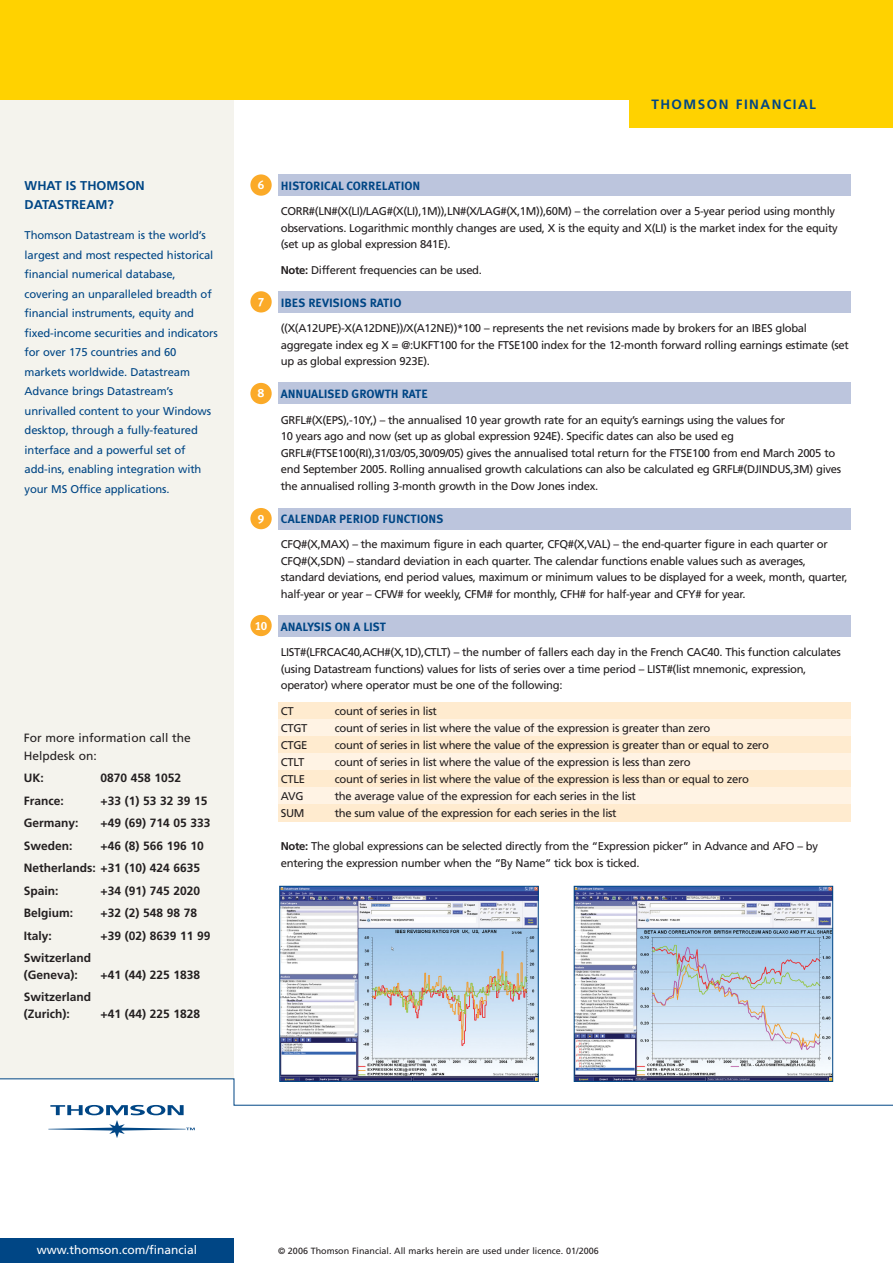
<style>
.page{position:relative;width:893px;height:1263px;background:#fff}
.page>*{position:absolute;margin:0;border:0;box-sizing:border-box;transform-origin:0 0}
.t1{font:700 13.5px "Frutiger";letter-spacing:.11em;color:#004685}
.t2{font:700 12.75px/19.5px "Frutiger";color:#004685}
.t3{font:700 12px/22.5px "Frutiger";color:#231f20}
.t4{font:700 12px "Meta Plus";color:#004685}
.t5{font:12px/18px "Frutiger";color:#231f20}
.t6{font:12px "Frutiger";color:#fff}
.t7{font:12px "Meta Plus Bold Caps";color:#fff}
.t8{font:11.25px/16.5px "Frutiger";letter-spacing:-.03em;color:#231f20}
.t9{font:11.25px/19.5px "Frutiger";letter-spacing:-.01em;color:#004685}
.t10{font:9px "Frutiger";color:#231f20}
.s1{font-weight:700}
</style>
<div class="page">
<div style="left:250px;top:174px;width:22px;height:22px;background:#fbaa28;border-radius:50%"></div>
<div style="left:250px;top:291px;width:22px;height:22px;background:#fbaa28;border-radius:50%"></div>
<div style="left:250px;top:383px;width:22px;height:21px;background:#fbaa28;border-radius:50%"></div>
<div style="left:250px;top:508px;width:22px;height:21px;background:#fbaa28;border-radius:50%"></div>
<div style="left:278px;top:174px;width:572px;height:22px;background:#bcc5dd"></div>
<div style="left:278px;top:291px;width:572px;height:22px;background:#bcc5dd"></div>
<div style="left:278px;top:383px;width:572px;height:21px;background:#bcc5dd"></div>
<div style="left:278px;top:508px;width:572px;height:21px;background:#bcc5dd"></div>
<div style="left:278px;top:615px;width:572px;height:21px;background:#bcc5dd"></div>
<div style="left:278px;top:702px;width:572px;height:17px;background:#ffebcf"></div>
<div style="left:278px;top:719px;width:572px;height:17px;background:#fff3e4"></div>
<div style="left:278px;top:736px;width:572px;height:17px;background:#ffebcf"></div>
<div style="left:278px;top:753px;width:572px;height:17px;background:#fff3e4"></div>
<div style="left:278px;top:770px;width:572px;height:17px;background:#ffebcf"></div>
<div style="left:278px;top:787px;width:572px;height:17px;background:#fff3e4"></div>
<div style="left:278px;top:804px;width:572px;height:17px;background:#ffebcf"></div>
<div style="left:250px;top:615px;width:22px;height:21px;background:#fbaa28;border-radius:50%"></div>
<div style="left:0;top:0;width:234px;height:1079px;background:#f4f3ed"></div>
<div style="left:0;top:1238px;width:234px;height:25px;background:#004685"></div>
<svg style="left:0;top:1078px;width:892px;height:60px"></svg>
<div style="left:629px;top:85px;width:263px;height:42px;background:#ffd200"></div>
<div style="left:0;top:0;width:892px;height:100px;background:#ffd200"></div>
<img style="left:281px;top:888px;width:255px;height:192px">
<div style="left:279px;top:886px;width:259px;height:196px;border:1px solid #004685"></div>
<img style="left:575px;top:888px;width:256px;height:192px">
<div style="left:573px;top:886px;width:260px;height:196px;border:1px solid #004685"></div>
<p class="t2" style="left:25px;top:176px;width:122px">WHAT IS THOMSON<br>DATASTREAM?</p>
<p class="t9" style="left:25px;top:226px;width:195px">Thomson Datastream is the world’s largest and most respected historical financial numerical database, covering an unparalleled breadth of financial instruments, equity and fixed-income securities and indicators for over 175 countries and 60 markets worldwide. Datastream Advance brings Datastream’s unrivalled content to your Windows desktop, through a fully-featured interface and a powerful set of add-ins, enabling integration with your MS Office applications.</p>
<p class="t5" style="left:24px;top:730px;width:168px">For more information call the<br>Helpdesk on:</p>
<p class="t3" style="left:24px;top:768px;width:22px">UK:</p>
<p class="t3" style="left:100px;top:768px;width:82px">0870 458 1052</p>
<p class="t3" style="left:24px;top:790px;width:42px">France:</p>
<p class="t3" style="left:100px;top:790px;width:108px">+33 (1) 53 32 39 15</p>
<p class="t3" style="left:24px;top:813px;width:56px">Germany:</p>
<p class="t3" style="left:100px;top:813px;width:111px">+49 (69) 714 05 333</p>
<p class="t3" style="left:24px;top:835px;width:50px">Sweden:</p>
<p class="t3" style="left:24px;top:835px;width:181px;text-indent:77px">+46 (8) 566 196 10<br>Netherlands: +31 (10) 424 6635<br>Spain:</p>
<p class="t3" style="left:100px;top:880px;width:101px">+34 (91) 745 2020</p>
<p class="t3" style="left:24px;top:903px;width:51px">Belgium:</p>
<p class="t3" style="left:100px;top:903px;width:98px">+32 (2) 548 98 78</p>
<p class="t3" style="left:24px;top:925px;width:30px">Italy:</p>
<p class="t3" style="left:100px;top:925px;width:111px">+39 (02) 8639 11 99</p>
<p class="t3" style="left:24px;top:951px;width:69px;line-height:16.5px">Switzerland (Geneva):</p>
<p class="t3" style="left:100px;top:964px;width:101px">+41 (44) 225 1838</p>
<p class="t3" style="left:24px;top:990px;width:69px;line-height:16.5px">Switzerland (Zurich):</p>
<p class="t3" style="left:100px;top:1003px;width:101px">+41 (44) 225 1828</p>
<p class="t1" style="left:651px;top:99px;width:166px">THOMSON FINANCIAL</p>
<p class="t7" style="left:258px;top:178px;width:8px">6</p>
<p class="t7" style="left:258px;top:295px;width:8px">7</p>
<p class="t7" style="left:258px;top:386px;width:8px">8</p>
<p class="t7" style="left:258px;top:511px;width:8px">9</p>
<p class="t7" style="left:255px;top:618px;width:14px">10</p>
<p class="t4" style="left:281px;top:181px;width:141px">HISTORICAL CORRELATION</p>
<p class="t8" style="left:281px;top:204px;width:558px">CORR#(LN#(X(LI)/LAG#(X(LI),1M)),LN#(X/LAG#(X,1M)),60M) – the correlation over a 5-year period using monthly observations. Logarithmic monthly changes are used, X is the equity and X(LI) is the market index for the equity (set up as global expression 841E).</p>
<p class="t8" style="left:281px;top:262px;width:203px"><span class="s1">Note:</span> Different frequencies can be used.</p>
<p class="t4" style="left:281px;top:298px;width:122px">IBES REVISIONS RATIO</p>
<p class="t8" style="left:281px;top:321px;width:569px">((X(A12UPE)-X(A12DNE))/X(A12NE))*100 – represents the net revisions made by brokers for an IBES global aggregate index eg X = @:UKFT100 for the FTSE100 index for the 12-month forward rolling earnings estimate (set up as global expression 923E).</p>
<p class="t4" style="left:281px;top:390px;width:148px">ANNUALISED GROWTH RATE</p>
<p class="t8" style="left:281px;top:412px;width:561px">GRFL#(X(EPS),-10Y,) – the annualised 10 year growth rate for an equity’s earnings using the values for<br>10 years ago and now (set up as global expression 924E). Specific dates can also be used eg GRFL#(FTSE100(RI),31/03/05,30/09/05) gives the annualised total return for the FTSE100 from end March 2005 to end September 2005. Rolling annualised growth calculations can also be calculated eg GRFL#(DJINDUS,3M) gives the annualised rolling 3-month growth in the Dow Jones index.</p>
<p class="t4" style="left:281px;top:514px;width:164px">CALENDAR PERIOD FUNCTIONS</p>
<p class="t8" style="left:281px;top:537px;width:568px">CFQ#(X,MAX) – the maximum figure in each quarter, CFQ#(X,VAL) – the end-quarter figure in each quarter or CFQ#(X,SDN) – standard deviation in each quarter. The calendar functions enable values such as averages, standard deviations, end period values, maximum or minimum values to be displayed for a week, month, quarter, half-year or year – CFW# for weekly, CFM# for monthly, CFH# for half-year and CFY# for year.</p>
<p class="t4" style="left:281px;top:622px;width:107px">ANALYSIS ON A LIST</p>
<p class="t8" style="left:281px;top:645px;width:561px">LIST#(LFRCAC40,ACH#(X,1D),CTLT) – the number of fallers each day in the French CAC40. This function calculates (using Datastream functions) values for lists of series over a time period – LIST#(list mnemonic, expression, operator) where operator must be one of the following:</p>
<p class="t8" style="left:281px;top:703px;width:14px">CT</p>
<p class="t8" style="left:335px;top:703px;width:103px">count of series in list</p>
<p class="t8" style="left:281px;top:720px;width:28px">CTGT</p>
<p class="t8" style="left:335px;top:720px;width:377px">count of series in list where the value of the expression is greater than zero</p>
<p class="t8" style="left:281px;top:737px;width:28px">CTGE</p>
<p class="t8" style="left:335px;top:737px;width:435px">count of series in list where the value of the expression is greater than or equal to zero</p>
<p class="t8" style="left:281px;top:755px;width:25px">CTLT</p>
<p class="t8" style="left:335px;top:755px;width:357px">count of series in list where the value of the expression is less than zero</p>
<p class="t8" style="left:281px;top:772px;width:26px">CTLE</p>
<p class="t8" style="left:335px;top:772px;width:416px">count of series in list where the value of the expression is less than or equal to zero</p>
<p class="t8" style="left:281px;top:789px;width:24px">AVG</p>
<p class="t8" style="left:335px;top:789px;width:302px">the average value of the expression for each series in the list</p>
<p class="t8" style="left:281px;top:806px;width:25px">SUM</p>
<p class="t8" style="left:335px;top:806px;width:283px">the sum value of the expression for each series in the list</p>
<p class="t8" style="left:281px;top:839px;width:538px"><span class="s1">Note:</span> The global expressions can be selected directly from the “Expression picker” in Advance and AFO – by entering the expression number when the “By Name” tick box is ticked.</p>
<p class="t6" style="left:37px;top:1245px;width:161px">www.thomson.com/financial</p>
<p class="t10" style="left:278px;top:1247px;width:322px">© 2006 Thomson Financial. All marks herein are used under licence. 01/2006</p>
</div>
